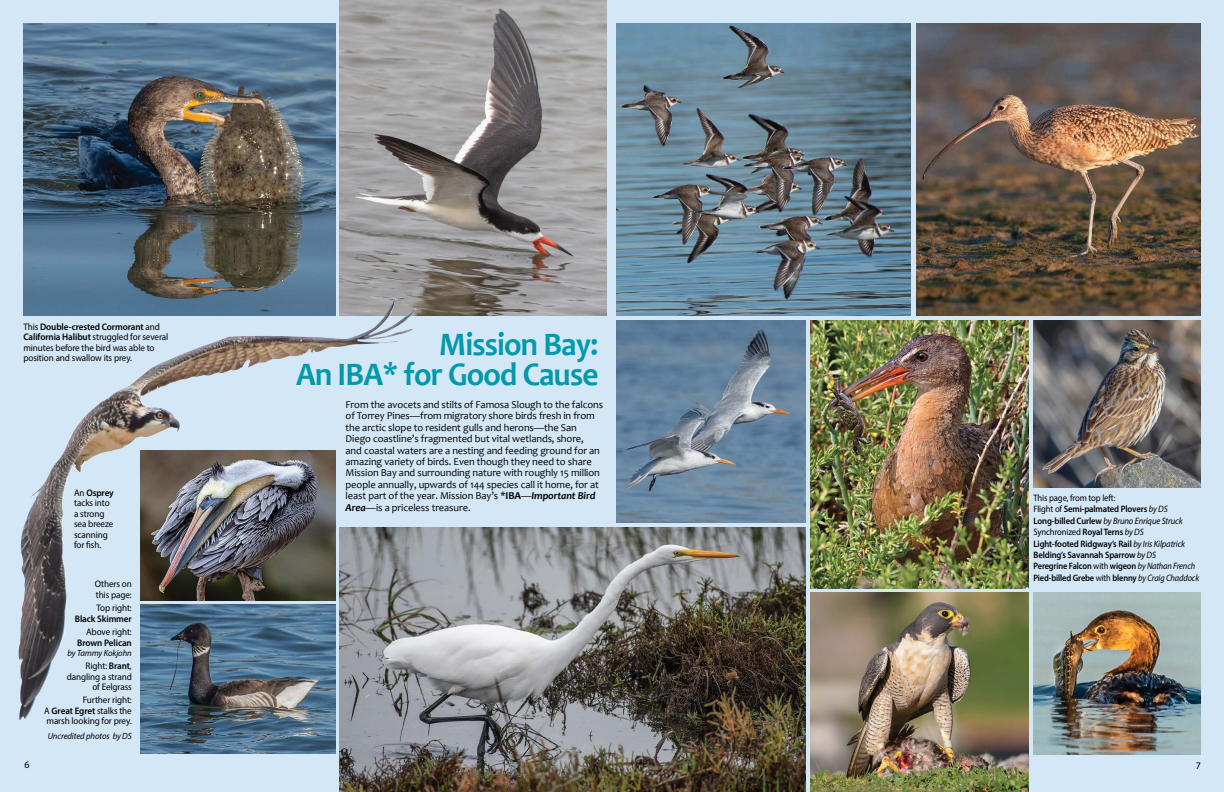
<style>
.page{position:relative;width:1224px;height:792px;background:#fff}
.page>*{position:absolute;margin:0;border:0;box-sizing:border-box;transform-origin:0 0}
.t1{font:700 33px/30px "Candara";letter-spacing:-.025em;color:#009aac;text-align:right;scale:.95 1}
.t2{font:10.5px/11.4px "Candara";letter-spacing:-.01em;color:#000}
.t3{font:10px "Myriad Pro";color:#000}
.t4{font:9.5px/10.4px "Myriad Pro";letter-spacing:-.01em;color:#000;scale:.96 1}
.t5{font:600 9.5px "Myriad Pro";letter-spacing:-.01em;color:#000;scale:.96 1}
.t6{font:600 9.3px/11.4px "Myriad Pro";letter-spacing:-.015em;color:#000;scale:.93 1}
.t7{font:italic 9px "Myriad Pro";letter-spacing:-.01em;color:#000;scale:.96 1}
.s1{font-weight:600}
.s2{font-weight:700}
.s3{font-weight:700;font-style:italic}
.s4{font-weight:400}
.s5{font-weight:400;font-style:italic}
</style>
<div class="page">
<div style="left:612px;top:0;width:612px;height:792px;background:#d4e7f7"></div>
<div style="left:0;top:0;width:613px;height:792px;background:#d4e7f7"></div>
<img style="left:23px;top:23px;width:312px;height:289px">
<img style="left:616px;top:23px;width:295px;height:293px">
<img style="left:340px;top:528px;width:466px;height:264px">
<img style="left:141px;top:721px;width:194px;height:32px">
<img style="left:616px;top:321px;width:190px;height:201px">
<img style="left:916px;top:23px;width:285px;height:293px">
<img style="left:340px;top:0;width:267px;height:316px">
<img style="left:18px;top:312px;width:370px;height:409px">
<img style="left:811px;top:321px;width:217px;height:267px">
<img style="left:1033px;top:321px;width:168px;height:166px">
<img style="left:811px;top:593px;width:217px;height:199px">
<img style="left:1033px;top:593px;width:168px;height:161px">
<p class="t4" style="left:23px;top:321px;width:153px">This <span class="s1">Double-crested Cormorant</span> and <span class="s1">California Halibut</span> struggled for several minutes before the bird was able to position and swallow its prey.</p>
<p class="t4" style="left:74px;top:487px;width:43px">An <span class="s1">Osprey </span>tacks into a strong sea breeze scanning for fish.</p>
<p class="t4" style="left:95px;top:579px;width:40px">Others on this page:</p>
<p class="t4" style="left:96px;top:603px;width:38px">Top right:</p>
<p class="t5" style="left:75px;top:612px;width:61px">Black Skimmer</p>
<p class="t4" style="left:86px;top:627px;width:49px">Above right:</p>
<p class="t5" style="left:77px;top:636px;width:58px">Brown Pelican</p>
<p class="t7" style="left:68px;top:647px;width:69px">by Tammy Kokjohn</p>
<p class="t4" style="left:67px;top:661px;width:69px;text-align:right">Right: <span class="s1">Brant</span>, dangling a strand of Eelgrass</p>
<p class="t4" style="left:44px;top:695px;width:93px;text-align:justify;text-indent:39px">Further right:<br>A <span class="s1">Great Egret</span> stalks the marsh looking for prey.</p>
<p class="t7" style="left:48px;top:730px;width:89px">Uncredited photos by DS</p>
<h1 class="t1" style="left:296px;top:329px;width:320px">Mission Bay:<br>An IBA* for Good Cause</h1>
<p class="t2" style="left:346px;top:399px;width:259px">From the avocets and stilts of Famosa Slough to the falcons of Torrey Pines—from migratory shore birds fresh in from the arctic slope to resident gulls and herons—the San Diego coastline’s fragmented but vital wetlands, shore,<br>and coastal waters are a nesting and feeding ground for an amazing variety of birds. Even though they need to share Mission Bay and surrounding nature with roughly 15 million people annually, upwards of 144 species call it home, for at least part of the year. Mission Bay’s *<span class="s2">IBA</span>—<span class="s3">Important Bird Area</span>—is a priceless treasure.</p>
<p class="t6" style="left:1033px;top:492px;width:180px"><span class="s4">This page, from top left:<br>Flight of</span> Semi-palmated Plovers <span class="s5">by DS </span>Long-billed Curlew <span class="s5">by Bruno Enrique Struck </span><span class="s4">Synchronized</span> Royal Terns <span class="s5">by DS<br></span>Light-footed Ridgway’s Rail <span class="s5">by Iris Kilpatrick </span>Belding’s Savannah Sparrow <span class="s5">by DS<br></span>Peregrine Falcon <span class="s4">with</span> wigeon <span class="s5">by Nathan French </span>Pied-billed Grebe <span class="s4">with</span> blenny <span class="s5">by Craig Chaddock</span></p>
<p class="t3" style="left:25px;top:759px;width:7px">6</p>
<p class="t3" style="left:1196px;top:759px;width:7px">7</p>
</div>
